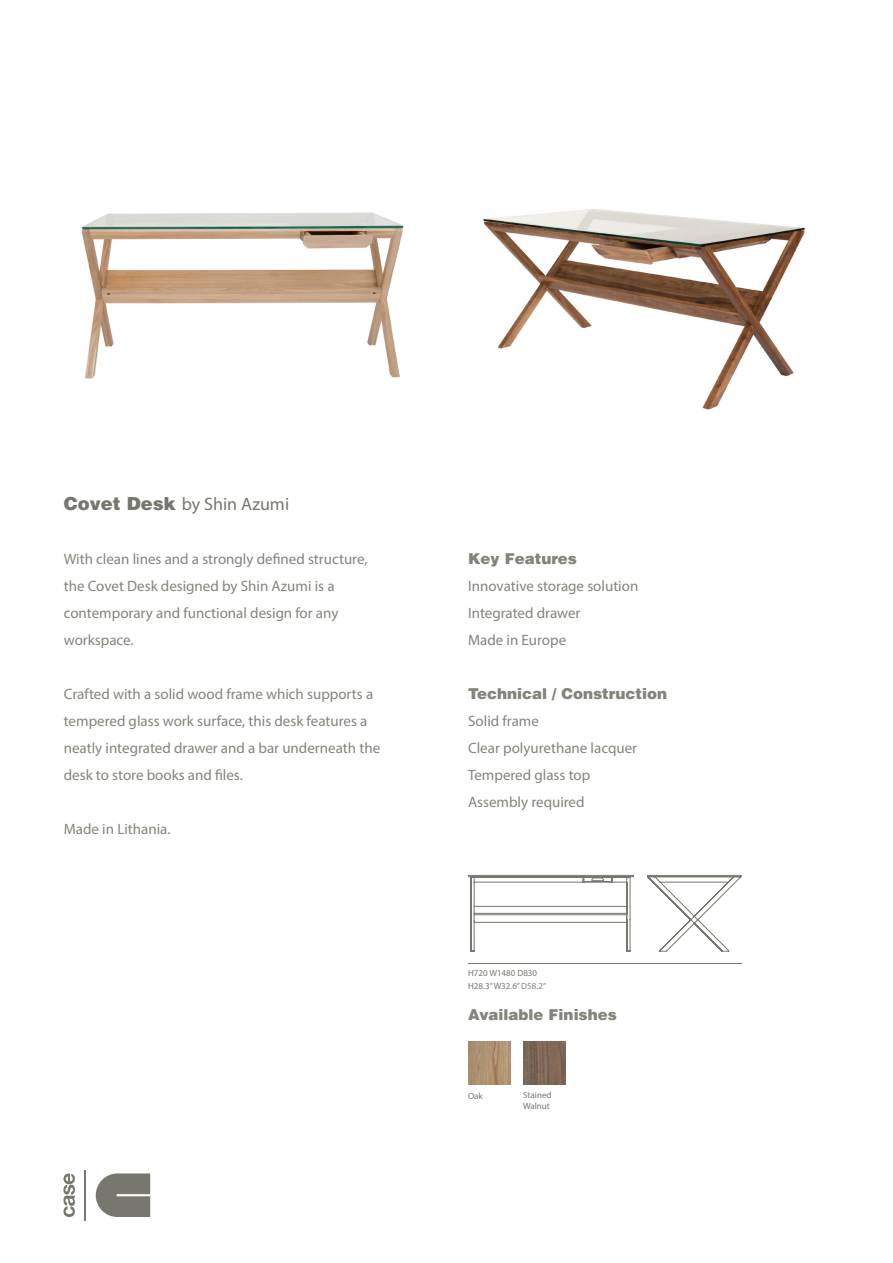
<style>
.page{position:relative;width:893px;height:1263px;background:#fff}
.page>*{position:absolute;margin:0;border:0;box-sizing:border-box;transform-origin:0 0}
.t1{font:18px "Myriad Pro";color:#77776f}
.t2{font:15px/27px "Myriad Pro";color:#84847c}
.t3{font:900 15px "Helvetica";color:#84847c}
.t4{font:9px "Myriad Pro";color:#77776f}
.s1{font-family:"Helvetica";font-weight:900}
.s2{color:#84847c}
</style>
<div class="page">
<svg style="left:96px;top:1173px;width:54px;height:44px;background:#878780"></svg>
<svg style="left:63px;top:1173px;width:12px;height:44px"></svg>
<hr style="left:85px;top:1170px;width:1px;height:50px;background:#77776f">
<img style="left:483px;top:209px;width:322px;height:201px">
<img style="left:81px;top:212px;width:323px;height:167px">
<svg style="left:468px;top:875px;width:166px;height:77px"></svg>
<svg style="left:647px;top:875px;width:95px;height:77px"></svg>
<img style="left:468px;top:1041px;width:43px;height:43px">
<img style="left:523px;top:1041px;width:43px;height:43px">
<hr style="left:468px;top:963px;width:274px;height:1px;background:#77776f">
<p class="t1" style="left:64px;top:493px;width:227px"><span class="s1">Covet Desk</span> by Shin Azumi</p>
<p class="t2" style="left:64px;top:545px;width:305px">With clean lines and a strongly defined structure, the Covet Desk designed by Shin Azumi is a contemporary and functional design for any workspace.</p>
<p class="t2" style="left:64px;top:680px;width:318px">Crafted with a solid wood frame which supports a tempered glass work surface, this desk features a neatly integrated drawer and a bar underneath the desk to store books and files.</p>
<p class="t2" style="left:64px;top:815px;width:108px">Made in Lithania.</p>
<p class="t3" style="left:468px;top:548px;width:110px">Key Features</p>
<p class="t2" style="left:468px;top:572px;width:172px">Innovative storage solution</p>
<p class="t2" style="left:468px;top:599px;width:114px">Integrated drawer</p>
<p class="t2" style="left:468px;top:626px;width:100px">Made in Europe</p>
<p class="t3" style="left:468px;top:683px;width:201px">Technical / Construction</p>
<p class="t2" style="left:468px;top:707px;width:72px">Solid frame</p>
<p class="t2" style="left:468px;top:734px;width:171px">Clear polyurethane lacquer</p>
<p class="t2" style="left:468px;top:761px;width:124px">Tempered glass top</p>
<p class="t2" style="left:468px;top:788px;width:118px">Assembly required</p>
<p class="t4" style="left:468px;top:967px;width:71px">H720 W1480 D830</p>
<p class="t4" style="left:468px;top:981px;width:80px">H28.3<span class="s2">”</span> W32.6<span class="s2">” D58.2”</span></p>
<p class="t3" style="left:468px;top:1004px;width:150px">Available Finishes</p>
<p class="t4" style="left:468px;top:1090px;width:16px">Oak</p>
<p class="t4" style="left:523px;top:1090px;width:30px">Stained</p>
<p class="t4" style="left:523px;top:1100px;width:28px">Walnut</p>
</div>
